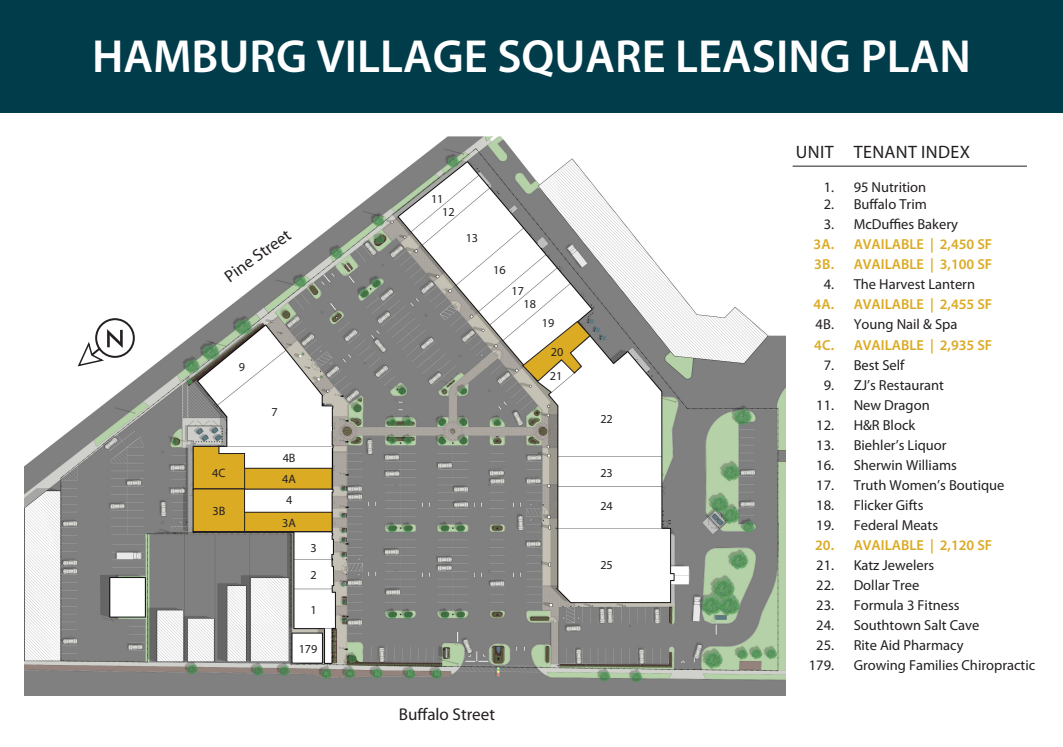
<style>
.page{position:relative;width:1063px;height:747px;background:#fff}
.page>*{position:absolute;margin:0;border:0;box-sizing:border-box;transform-origin:0 0}
.t1{font:600 46.6px "Myriad Pro";color:#fff}
.t2{font:18px "Myriad Pro";letter-spacing:.02em;color:#231f20}
.t3{font:17.1px "Myriad Pro";color:#231f20}
.t4{font:14.5px "Myriad Pro";color:#231f20}
.t5{font:600 14.5px "Myriad Pro";color:#dbab24}
.t6{font:12.2px "Myriad Pro";color:#231f20}
</style>
<div class="page">
<img style="left:24px;top:136px;width:761px;height:558px">
<div style="left:0;top:0;width:1062px;height:112px;background:#013c4b"></div>
<hr style="left:792px;top:165px;width:234px;height:1px;background:#241f21">
<svg style="left:96px;top:319px;width:38px;height:37px"></svg>
<div style="left:95px;top:318px;width:40px;height:39px;border:2px solid #241f21;border-radius:50%"></div>
<svg style="left:77px;top:329px;width:46px;height:38px"></svg>
<svg style="left:193px;top:445px;width:52px;height:43px;background:#d2a937"></svg>
<div style="left:193px;top:488px;width:51px;height:43px;background:#dbab24"></div>
<div style="left:193px;top:488px;width:52px;height:43px;border:1px solid #231f20"></div>
<div style="left:244px;top:468px;width:88px;height:20px;background:#dbab24"></div>
<div style="left:244px;top:467px;width:88px;height:22px;border:1px solid #231f20"></div>
<hr style="left:227px;top:427px;width:104px;height:3px;background:#fff">
<div style="left:244px;top:512px;width:88px;height:19px;background:#dbab24"></div>
<div style="left:244px;top:511px;width:88px;height:20px;border:1px solid #231f20"></div>
<svg style="left:522px;top:321px;width:68px;height:60px"></svg>
<p class="t1" style="left:92px;top:27px;width:880px">HAMBURG VILLAGE SQUARE LEASING PLAN</p>
<p class="t3" style="left:220px;top:269px;width:79px;rotate:-36deg">Pine Street</p>
<p class="t6" style="left:239px;top:359px;width:8px">9</p>
<p class="t6" style="left:212px;top:465px;width:15px">4C</p>
<p class="t6" style="left:212px;top:503px;width:14px">3B</p>
<p class="t6" style="left:271px;top:403px;width:8px">7</p>
<p class="t6" style="left:282px;top:450px;width:14px">4B</p>
<p class="t6" style="left:282px;top:471px;width:15px">4A</p>
<p class="t6" style="left:286px;top:492px;width:8px">4</p>
<p class="t6" style="left:282px;top:515px;width:15px">3A</p>
<p class="t6" style="left:310px;top:539px;width:8px">3</p>
<p class="t6" style="left:310px;top:566px;width:8px">2</p>
<p class="t6" style="left:310px;top:602px;width:8px">1</p>
<p class="t6" style="left:298px;top:641px;width:20px">179</p>
<p class="t6" style="left:431px;top:191px;width:14px">11</p>
<p class="t6" style="left:442px;top:204px;width:14px">12</p>
<p class="t6" style="left:465px;top:230px;width:14px">13</p>
<p class="t6" style="left:493px;top:263px;width:14px">16</p>
<p class="t6" style="left:511px;top:283px;width:14px">17</p>
<p class="t6" style="left:523px;top:296px;width:14px">18</p>
<p class="t6" style="left:541px;top:315px;width:14px">19</p>
<p class="t6" style="left:550px;top:344px;width:14px">20</p>
<p class="t6" style="left:549px;top:368px;width:14px">21</p>
<p class="t6" style="left:600px;top:411px;width:14px">22</p>
<p class="t6" style="left:600px;top:465px;width:14px">23</p>
<p class="t6" style="left:600px;top:498px;width:14px">24</p>
<p class="t6" style="left:600px;top:557px;width:14px">25</p>
<p class="t3" style="left:398px;top:703px;width:98px">Buffalo Street</p>
<p class="t2" style="left:795px;top:140px;width:39px">UNIT</p>
<p class="t4" style="left:823px;top:178px;width:12px">1.</p>
<p class="t4" style="left:823px;top:195px;width:12px">2.</p>
<p class="t4" style="left:823px;top:215px;width:12px">3.</p>
<p class="t5" style="left:813px;top:235px;width:22px">3A.</p>
<p class="t5" style="left:814px;top:255px;width:21px">3B.</p>
<p class="t4" style="left:823px;top:275px;width:12px">4.</p>
<p class="t5" style="left:813px;top:295px;width:22px">4A.</p>
<p class="t4" style="left:815px;top:315px;width:20px">4B.</p>
<p class="t5" style="left:813px;top:335px;width:22px">4C.</p>
<p class="t4" style="left:823px;top:355px;width:12px">7.</p>
<p class="t4" style="left:823px;top:375px;width:12px">9.</p>
<p class="t4" style="left:816px;top:395px;width:19px">11.</p>
<p class="t4" style="left:816px;top:415px;width:19px">12.</p>
<p class="t4" style="left:816px;top:435px;width:19px">13.</p>
<p class="t4" style="left:816px;top:455px;width:19px">16.</p>
<p class="t4" style="left:816px;top:475px;width:19px">17.</p>
<p class="t4" style="left:816px;top:495px;width:19px">18.</p>
<p class="t4" style="left:816px;top:515px;width:19px">19.</p>
<p class="t5" style="left:815px;top:535px;width:20px">20.</p>
<p class="t4" style="left:816px;top:555px;width:19px">21.</p>
<p class="t4" style="left:816px;top:575px;width:19px">22.</p>
<p class="t4" style="left:816px;top:595px;width:19px">23.</p>
<p class="t4" style="left:816px;top:615px;width:19px">24.</p>
<p class="t4" style="left:816px;top:635px;width:19px">25.</p>
<p class="t4" style="left:808px;top:655px;width:27px">179.</p>
<p class="t2" style="left:853px;top:140px;width:118px">TENANT INDEX</p>
<p class="t4" style="left:853px;top:178px;width:74px">95 Nutrition</p>
<p class="t4" style="left:853px;top:195px;width:75px">Buffalo Trim</p>
<p class="t4" style="left:853px;top:215px;width:106px">McDuffies Bakery</p>
<p class="t5" style="left:853px;top:235px;width:140px">AVAILABLE | 2,450 SF</p>
<p class="t5" style="left:853px;top:255px;width:140px">AVAILABLE | 3,100 SF</p>
<p class="t4" style="left:853px;top:275px;width:123px">The Harvest Lantern</p>
<p class="t5" style="left:853px;top:295px;width:140px">AVAILABLE | 2,455 SF</p>
<p class="t4" style="left:853px;top:315px;width:105px">Young Nail &amp; Spa</p>
<p class="t5" style="left:853px;top:335px;width:140px">AVAILABLE | 2,935 SF</p>
<p class="t4" style="left:853px;top:355px;width:52px">Best Self</p>
<p class="t4" style="left:853px;top:375px;width:92px">ZJ’s Restaurant</p>
<p class="t4" style="left:853px;top:395px;width:78px">New Dragon</p>
<p class="t4" style="left:853px;top:415px;width:63px">H&amp;R Block</p>
<p class="t4" style="left:853px;top:435px;width:94px">Biehler’s Liquor</p>
<p class="t4" style="left:853px;top:455px;width:105px">Sherwin Williams</p>
<p class="t4" style="left:853px;top:475px;width:152px">Truth Women’s Boutique</p>
<p class="t4" style="left:853px;top:495px;width:71px">Flicker Gifts</p>
<p class="t4" style="left:853px;top:515px;width:86px">Federal Meats</p>
<p class="t5" style="left:853px;top:535px;width:140px">AVAILABLE | 2,120 SF</p>
<p class="t4" style="left:853px;top:555px;width:82px">Katz Jewelers</p>
<p class="t4" style="left:853px;top:575px;width:67px">Dollar Tree</p>
<p class="t4" style="left:853px;top:595px;width:107px">Formula 3 Fitness</p>
<p class="t4" style="left:853px;top:615px;width:127px">Southtown Salt Cave</p>
<p class="t4" style="left:853px;top:635px;width:111px">Rite Aid Pharmacy</p>
<p class="t4" style="left:853px;top:655px;width:183px">Growing Families Chiropractic</p>
</div>
